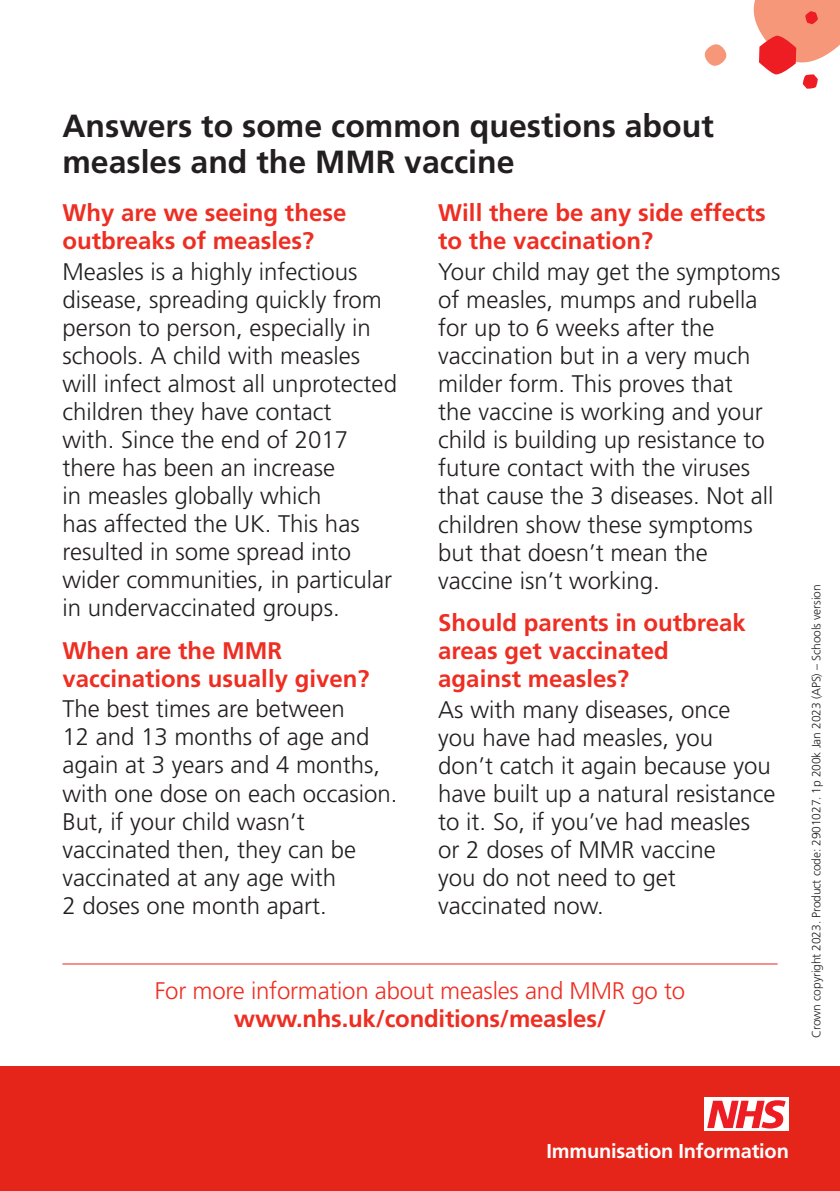
<style>
.page{position:relative;width:840px;height:1191px;background:#fff}
.page>*{position:absolute;margin:0;border:0;box-sizing:border-box;transform-origin:0 0}
.heading{font:700 32px/36px "Frutiger LT Pro";color:#231f20}
.t1{font:300 24px/28px "Frutiger LT Pro";color:#231f20}
.heading-2{font:700 24px/28px "Frutiger LT Pro";color:#ee2e22}
.t2{font:300 24px/28px "Frutiger LT Pro";letter-spacing:-.01em;color:#ee2e22;text-align:center}
.t3{font:700 20px "Frutiger LT Pro";letter-spacing:-.01em;color:#fff}
.t4{font:300 12px "Frutiger LT Pro";letter-spacing:-.01em;color:#231f20}
.s1{font-weight:700}
</style>
<div class="page">
<div style="left:0;top:1066px;width:839px;height:125px;background:#e52519"></div>
<svg style="left:704px;top:44px;width:23px;height:22px"></svg>
<svg style="left:753px;top:0;width:86px;height:89px"></svg>
<hr style="left:62px;top:963px;width:715px;height:1px;background:#e52519">
<div style="left:704px;top:1097px;width:84px;height:34px;background:#fff"></div>
<svg style="left:707px;top:1100px;width:78px;height:28px"></svg>
<p class="heading" style="left:62px;top:108px;width:652px">Answers to some common questions about measles and the MMR vaccine</p>
<p class="heading-2" style="left:62px;top:199px;width:285px">Why are we seeing these outbreaks of measles?</p>
<p class="t1" style="left:62px;top:258px;width:336px">Measles is a highly infectious disease, spreading quickly from person to person, especially in schools. A child with measles will infect almost all unprotected children they have contact<br>with. Since the end of 2017 there has been an increase<br>in measles globally which<br>has affected the UK. This has resulted in some spread into wider communities, in particular in undervaccinated groups.</p>
<p class="heading-2" style="left:62px;top:636px;width:308px">When are the MMR vaccinations usually given?</p>
<p class="t1" style="left:62px;top:695px;width:336px">The best times are between<br>12 and 13 months of age and again at 3 years and 4 months, with one dose on each occasion.<br>But, if your child wasn’t vaccinated then, they can be vaccinated at any age with<br>2 doses one month apart.</p>
<p class="heading-2" style="left:438px;top:199px;width:329px">Will there be any side effects to the vaccination?</p>
<p class="t1" style="left:438px;top:258px;width:343px">Your child may get the symptoms of measles, mumps and rubella for up to 6 weeks after the vaccination but in a very much milder form. This proves that<br>the vaccine is working and your child is building up resistance to future contact with the viruses that cause the 3 diseases. Not all children show these symptoms but that doesn’t mean the vaccine isn’t working.</p>
<p class="heading-2" style="left:438px;top:608px;width:309px">Should parents in outbreak areas get vaccinated against measles?</p>
<p class="t1" style="left:438px;top:695px;width:338px">As with many diseases, once<br>you have had measles, you<br>don’t catch it again because you have built up a natural resistance to it. So, if you’ve had measles or 2 doses of MMR vaccine<br>you do not need to get vaccinated now.</p>
<p class="t2" style="left:155px;top:976px;width:531px">For more information about measles and MMR go to <span class="s1">www.nhs.uk/conditions/measles/</span></p>
<p class="t4" style="left:809px;top:1037px;width:455px;rotate:-90deg">Crown copyright 2023. Product code: 2901027. 1p 200k Jan 2023 (APS) – Schools version</p>
<p class="t3" style="left:546px;top:1139px;width:244px">Immunisation Information</p>
</div>
